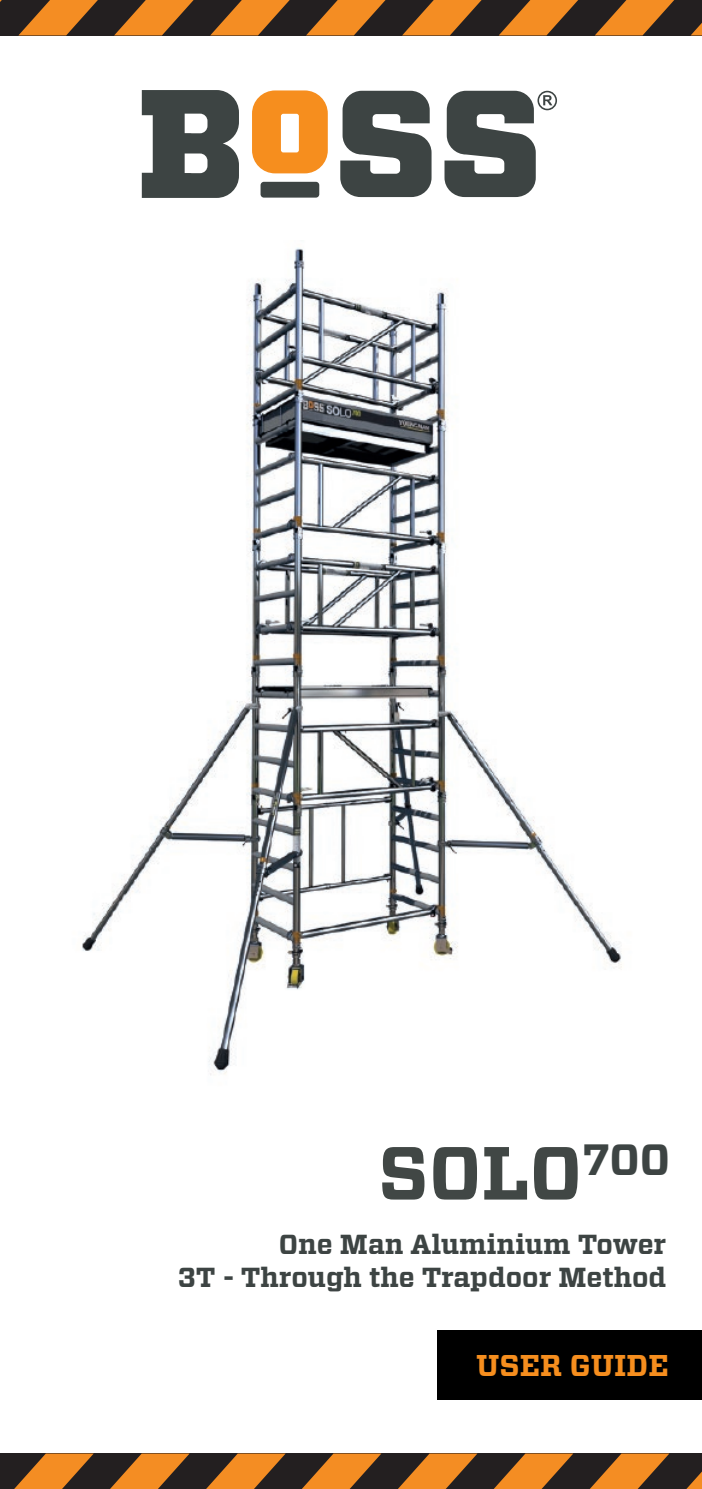
<style>
.page{position:relative;width:702px;height:1489px;background:#fff}
.page>*{position:absolute;margin:0;border:0;box-sizing:border-box;transform-origin:0 0}
.t1{font:700 75px "Vitesse";color:#414745}
.t2{font:700 30px "Vitesse";color:#f68e1e}
.t3{font:700 27.5px/33px "Vitesse";color:#3d4443;text-align:right}
</style>
<div class="page">
<svg style="left:0;top:0;width:702px;height:35px;background:#875321"></svg>
<svg style="left:0;top:1453px;width:702px;height:35px;background:#855321"></svg>
<svg style="left:142px;top:90px;width:97px;height:108px"></svg>
<svg style="left:252px;top:90px;width:76px;height:83px"></svg>
<svg style="left:340px;top:91px;width:91px;height:106px"></svg>
<div style="left:260px;top:182px;width:59px;height:16px;background:#3d4443;border-radius:3px"></div>
<svg style="left:444px;top:91px;width:113px;height:106px"></svg>
<img style="left:82px;top:248px;width:540px;height:827px">
<div style="left:437px;top:1329px;width:265px;height:70px;background:#000"></div>
<h1 class="t1" style="left:378px;top:1123px;width:293px">SOLO<sup>700</sup></h1>
<p class="t3" style="left:178px;top:1228px;width:490px">One Man Aluminium Tower<br>3T - Through the Trapdoor Method</p>
<p class="t2" style="left:476px;top:1345px;width:194px">USER GUIDE</p>
</div>
